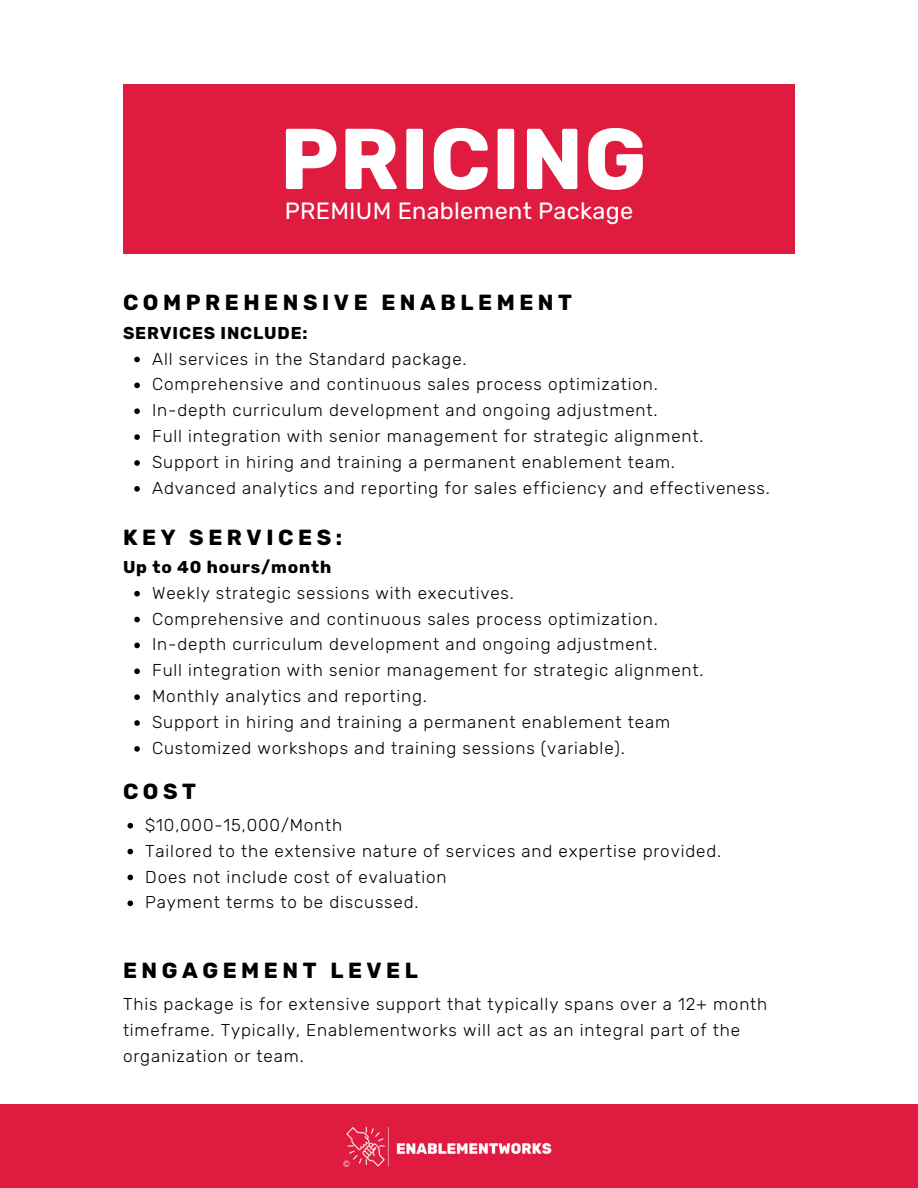
<style>
.page{position:relative;width:918px;height:1188px;background:#fff}
.page>*{position:absolute;margin:0;border:0;box-sizing:border-box;transform-origin:0 0}
.t1{font:700 86.1px "Rubik";letter-spacing:.01em;color:#fff}
.t2{font:23.55px "Rubik";letter-spacing:.01em;color:#fff}
.t3{font:700 21.75px "Rubik";letter-spacing:.21em;color:#000}
.t4{font:300 17.1px/25.8px "Rubik";letter-spacing:.05em;color:#000}
.t5{font:700 17.1px "Rubik";letter-spacing:.05em;color:#000}
</style>
<div class="page">
<div style="left:123px;top:84px;width:672px;height:169px;background:#df1b3f"></div>
<div style="left:0;top:1104px;width:918px;height:84px;background:#df1b3f"></div>
<img style="left:343px;top:1126px;width:209px;height:41px">
<svg style="left:134px;top:357px;width:6px;height:5px"></svg>
<svg style="left:134px;top:383px;width:6px;height:5px"></svg>
<svg style="left:134px;top:408px;width:6px;height:6px"></svg>
<svg style="left:134px;top:434px;width:6px;height:6px"></svg>
<svg style="left:134px;top:460px;width:6px;height:6px"></svg>
<svg style="left:134px;top:486px;width:6px;height:6px"></svg>
<svg style="left:134px;top:591px;width:6px;height:5px"></svg>
<svg style="left:134px;top:617px;width:6px;height:5px"></svg>
<svg style="left:134px;top:643px;width:6px;height:5px"></svg>
<svg style="left:134px;top:668px;width:6px;height:6px"></svg>
<svg style="left:134px;top:694px;width:6px;height:6px"></svg>
<svg style="left:134px;top:720px;width:6px;height:6px"></svg>
<svg style="left:134px;top:746px;width:6px;height:6px"></svg>
<svg style="left:128px;top:823px;width:5px;height:6px"></svg>
<svg style="left:128px;top:849px;width:5px;height:5px"></svg>
<svg style="left:128px;top:875px;width:5px;height:5px"></svg>
<svg style="left:128px;top:901px;width:5px;height:5px"></svg>
<h3 class="t1" style="left:280px;top:109px;width:368px">PRICING</h3>
<h2 class="t2" style="left:285px;top:197px;width:350px">PREMIUM Enablement Package</h2>
<h4 class="t3" style="left:123px;top:290px;width:451px">COMPREHENSIVE ENABLEMENT</h4>
<p class="t5" style="left:123px;top:323px;width:186px">SERVICES INCLUDE:</p>
<p class="t4" style="left:152px;top:346px;width:316px">All services in the Standard package.</p>
<p class="t4" style="left:152px;top:372px;width:507px">Comprehensive and continuous sales process optimization.</p>
<p class="t4" style="left:152px;top:398px;width:507px">In-depth curriculum development and ongoing adjustment.</p>
<p class="t4" style="left:152px;top:423px;width:553px">Full integration with senior management for strategic alignment.</p>
<p class="t4" style="left:152px;top:449px;width:524px">Support in hiring and training a permanent enablement team.</p>
<h2 class="t4" style="left:152px;top:475px;width:619px">Advanced analytics and reporting for sales efficiency and effectiveness.</h2>
<h5 class="t3" style="left:123px;top:524px;width:221px">KEY SERVICES:</h5>
<p class="t5" style="left:123px;top:557px;width:210px">Up to 40 hours/month</p>
<p class="t4" style="left:152px;top:580px;width:363px">Weekly strategic sessions with executives.</p>
<p class="t4" style="left:152px;top:606px;width:507px">Comprehensive and continuous sales process optimization.</p>
<p class="t4" style="left:152px;top:632px;width:507px">In-depth curriculum development and ongoing adjustment.</p>
<p class="t4" style="left:152px;top:658px;width:553px">Full integration with senior management for strategic alignment.</p>
<p class="t4" style="left:152px;top:683px;width:276px">Monthly analytics and reporting.</p>
<p class="t4" style="left:152px;top:709px;width:519px">Support in hiring and training a permanent enablement team</p>
<h2 class="t4" style="left:152px;top:735px;width:474px">Customized workshops and training sessions (variable).</h2>
<p class="t3" style="left:123px;top:779px;width:75px">COST</p>
<p class="t4" style="left:145px;top:812px;width:199px">$10,000-15,000/Month</p>
<p class="t4" style="left:145px;top:838px;width:577px">Tailored to the extensive nature of services and expertise provided.</p>
<p class="t4" style="left:145px;top:864px;width:303px">Does not include cost of evaluation</p>
<h2 class="t4" style="left:145px;top:890px;width:275px">Payment terms to be discussed.</h2>
<p class="t3" style="left:123px;top:958px;width:296px">ENGAGEMENT LEVEL</p>
<p class="t4" style="left:123px;top:991px;width:646px">This package is for extensive support that typically spans over a 12+ month timeframe. Typically, Enablementworks will act as an integral part of the organization or team.</p>
</div>
